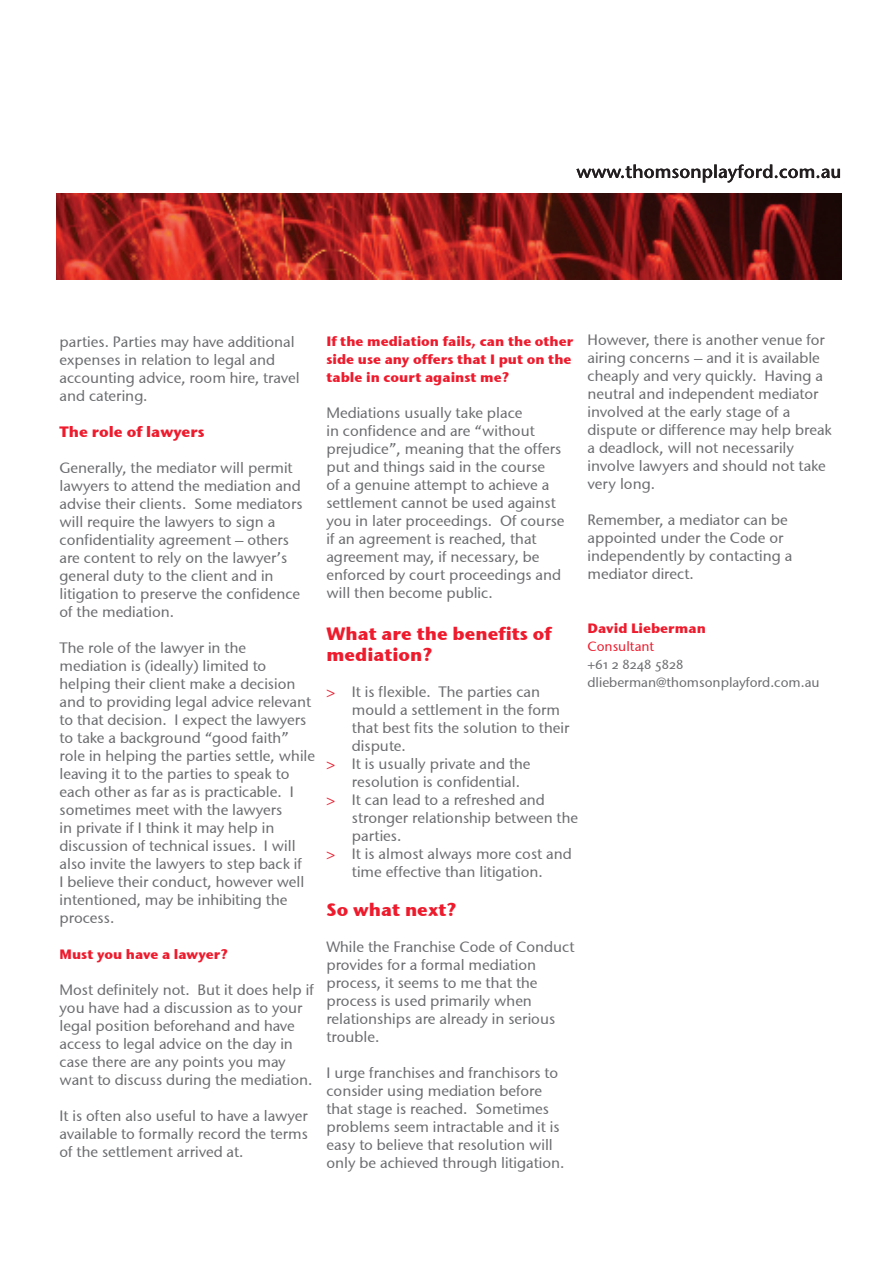
<style>
.page{position:relative;width:893px;height:1263px;background:#fff}
.page>*{position:absolute;margin:0;border:0;box-sizing:border-box;transform-origin:0 0}
.Sub_heading_-_level{font:18px/21px "Stone Sans OSITCTT Bold";color:#ee1b2d}
.Body_text{font:15px/18px "Stone Sans OSITCTT Medium";color:#6c6d70}
.Arrow_bullets_-_red{font:15px/18px "Stone Sans OSITCTT Medium";color:#6c6d70}
.Sub_Heading_-_level{font:15px "Stone Sans OSITCTT Bold";color:#ee1b2d}
.Sub_Heading_-_level-2{font:13.5px/18px "Stone Sans OSITCTT Bold";color:#ee1b2d}
.Body_text-2{font:13.5px "Stone Sans OSITCTT Medium";color:#6c6d70}
.Sub_Heading_-_level-3{font:13.5px "Stone Sans OSITCTT Medium";color:#ee1b2d}
.s1{font-family:"Stone Sans";color:#ee1b2d}
</style>
<div class="page">
<img style="left:57px;top:194px;width:785px;height:86px">
<svg style="left:576px;top:164px;width:264px;height:19px"></svg>
<p class="Body_text" style="left:60px;top:333px;width:242px">parties. Parties may have additional expenses in relation to legal and accounting advice, room hire, travel and catering.</p>
<p class="Sub_Heading_-_level" style="left:60px;top:422px;width:147px">The role of lawyers</p>
<p class="Body_text" style="left:60px;top:459px;width:245px">Generally, the mediator will permit lawyers to attend the mediation and advise their clients. Some mediators will require the lawyers to sign a confidentiality agreement – others are content to rely on the lawyer’s general duty to the client and in litigation to preserve the confidence of the mediation.</p>
<p class="Body_text" style="left:60px;top:639px;width:257px">The role of the lawyer in the mediation is (ideally) limited to helping their client make a decision and to providing legal advice relevant to that decision. I expect the lawyers to take a background “good faith” role in helping the parties settle, while leaving it to the parties to speak to each other as far as is practicable. I sometimes meet with the lawyers<br>in private if I think it may help in discussion of technical issues. I will also invite the lawyers to step back if<br>I believe their conduct, however well intentioned, may be inhibiting the process.</p>
<p class="Sub_Heading_-_level-2" style="left:60px;top:945px;width:170px">Must you have a lawyer?</p>
<p class="Body_text" style="left:60px;top:981px;width:256px">Most definitely not. But it does help if you have had a discussion as to your legal position beforehand and have access to legal advice on the day in case there are any points you may want to discuss during the mediation.</p>
<p class="Body_text" style="left:60px;top:1107px;width:250px;text-align:justify">It is often also useful to have a lawyer available to formally record the terms of the settlement arrived at.</p>
<p class="Sub_Heading_-_level-2" style="left:326px;top:332px;width:249px">If the mediation fails, can the other side use any offers that I put on the table in court against me?</p>
<p class="Body_text" style="left:326px;top:404px;width:240px">Mediations usually take place<br>in confidence and are “without prejudice”, meaning that the offers put and things said in the course<br>of a genuine attempt to achieve a settlement cannot be used against you in later proceedings. Of course if an agreement is reached, that agreement may, if necessary, be enforced by court proceedings and will then become public.</p>
<p class="Sub_heading_-_level" style="left:326px;top:623px;width:226px">What are the benefits of mediation?</p>
<p class="Arrow_bullets_-_red" style="left:352px;top:683px;width:219px;text-indent:-26px"><span class="s1">&gt;</span> It is flexible. The parties can mould a settlement in the form that best fits the solution to their dispute.</p>
<p class="Arrow_bullets_-_red" style="left:352px;top:755px;width:180px;text-indent:-26px"><span class="s1">&gt;</span> It is usually private and the resolution is confidential.</p>
<p class="Arrow_bullets_-_red" style="left:352px;top:791px;width:228px;text-indent:-26px"><span class="s1">&gt;</span> It can lead to a refreshed and stronger relationship between the parties.</p>
<p class="Arrow_bullets_-_red" style="left:326px;top:845px;width:247px;text-align:center"><span class="s1">&gt;</span> It is almost always more cost and time effective than litigation.</p>
<p class="Sub_heading_-_level" style="left:326px;top:899px;width:132px">So what next?</p>
<p class="Body_text" style="left:326px;top:938px;width:250px">While the Franchise Code of Conduct provides for a formal mediation process, it seems to me that the process is used primarily when relationships are already in serious trouble.</p>
<p class="Body_text" style="left:326px;top:1064px;width:240px">I urge franchises and franchisors to consider using mediation before that stage is reached. Sometimes problems seem intractable and it is easy to believe that resolution will only be achieved through litigation.</p>
<p class="Body_text" style="left:587px;top:330px;width:246px">However, there is another venue for airing concerns – and it is available cheaply and very quickly. Having a neutral and independent mediator involved at the early stage of a dispute or difference may help break a deadlock, will not necessarily involve lawyers and should not take very long.</p>
<p class="Body_text" style="left:587px;top:510px;width:206px">Remember, a mediator can be appointed under the Code or independently by contacting a mediator direct.</p>
<p class="Sub_Heading_-_level-2" style="left:587px;top:619px;width:120px">David Lieberman</p>
<p class="Sub_Heading_-_level-3" style="left:587px;top:638px;width:68px">Consultant</p>
<p class="Body_text-2" style="left:587px;top:656px;width:97px">+61 2 8248 5828</p>
<p class="Body_text-2" style="left:587px;top:674px;width:234px">dlieberman@thomsonplayford.com.au</p>
</div>
